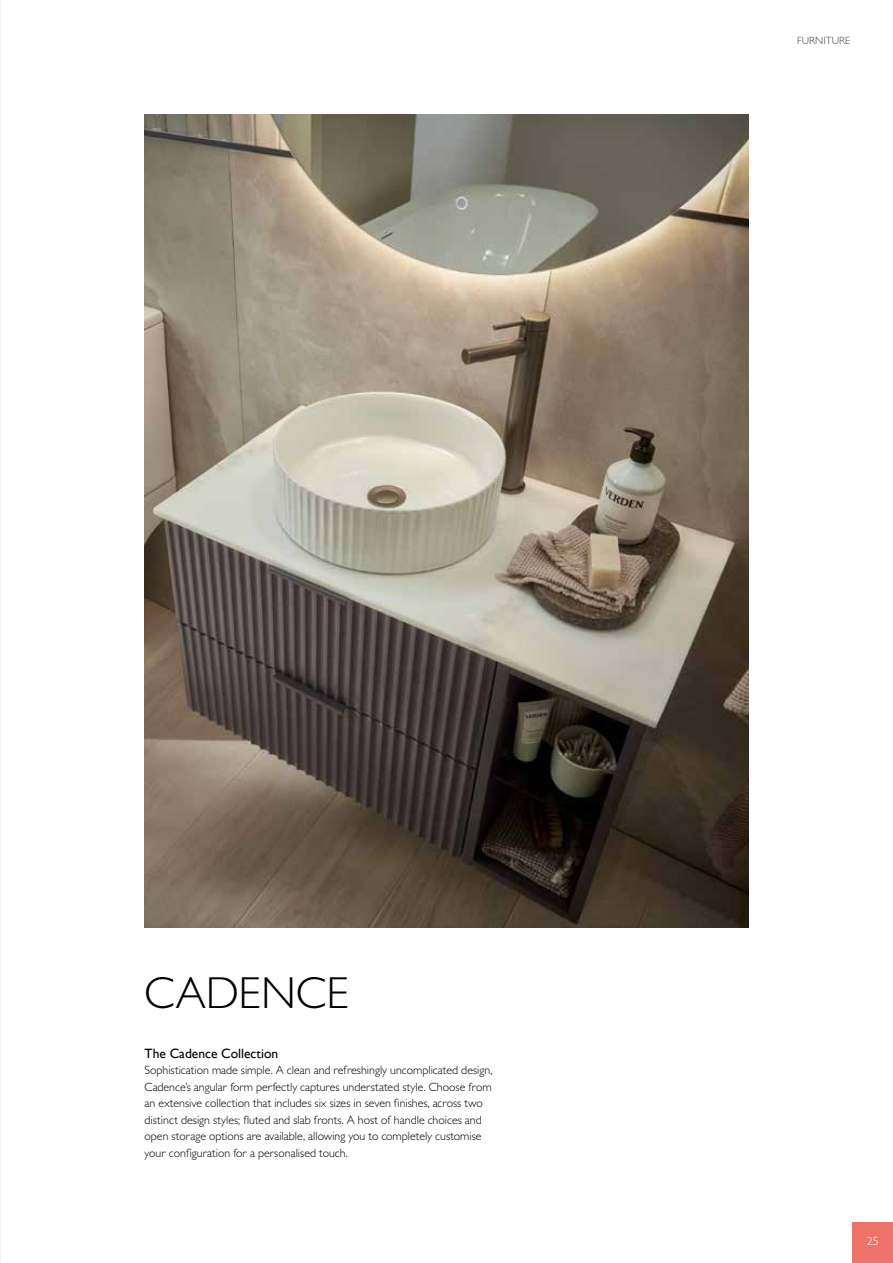
<style>
.page{position:relative;width:893px;height:1263px;background:#fff}
.page>*{position:absolute;margin:0;border:0;box-sizing:border-box;transform-origin:0 0}
.t1{font:300 45px "Gill Sans MT Pro";color:#000}
.t2{font:13.5px "Gill Sans";color:#000}
.t3{font:13.5px "Gill Sans";color:#fff}
.t4{font:300 12px/16.5px "Gill Sans MT Pro";color:#000}
.t5{font:300 12px "Gill Sans MT Pro";color:#fff}
.t6{font:300 10.5px "Gill Sans MT Pro";color:#42413e}
</style>
<div class="page">
<div style="left:852px;top:1222px;width:41px;height:41px;background:#ee7269"></div>
<img style="left:145px;top:115px;width:603px;height:812px">
<p class="t6" style="left:797px;top:34px;width:55px">FURNITURE</p>
<h1 class="t1" style="left:145px;top:966px;width:206px">CADENCE</h1>
<p class="t2" style="left:145px;top:1045px;width:135px">The Cadence Collection</p>
<p class="t4" style="left:145px;top:1062px;width:349px">Sophistication made simple. A clean and refreshingly uncomplicated design, Cadence’s angular form perfectly captures understated style. Choose from an extensive collection that includes six sizes in seven finishes, across two distinct design styles; fluted and slab fronts. A host of handle choices and open storage options are available, allowing you to completely customise your configuration for a personalised touch.</p>
<p class="t5" style="left:867px;top:1234px;width:13px">25</p>
<p class="t3" style="left:867px;top:1234px;width:15px">25</p>
</div>
